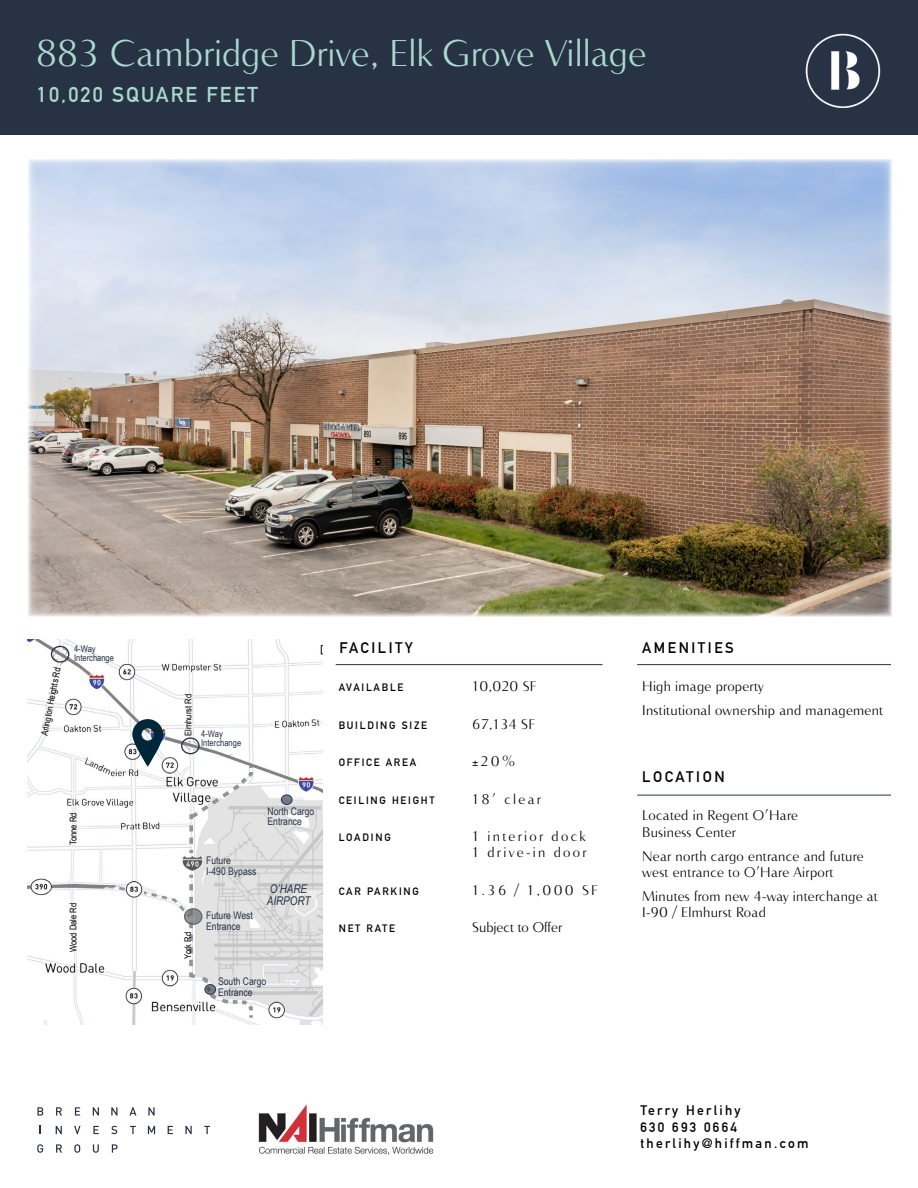
<style>
.page{position:relative;width:918px;height:1188px;background:#fff}
.page>*{position:absolute;margin:0;border:0;box-sizing:border-box;transform-origin:0 0}
.t1{font:300 36px "Accent Graphic";color:#aadacd}
.t2{font:700 21px "DIN Alternate";letter-spacing:.1em;color:#aadacd}
.t3{font:700 15px "DIN Alternate";letter-spacing:.17em;color:#000}
.t4{font:300 13.5px/16.2px "Accent Graphic";letter-spacing:.02em;color:#000}
.t5{font:700 13.5px/16.2px "DIN Alternate";letter-spacing:.17em;color:#000}
.t6{font:300 13.5px/16.2px "Accent Graphic";letter-spacing:.17em;color:#000}
.t7{font:300 13.5px "Accent Graphic";color:#000}
.t8{font:italic 12px/12px "Arial Narrow";color:#273244}
.t9{font:10.5px/10.5px "Arial Narrow";color:#273244}
.t10{font:700 10.5px "DIN Alternate";letter-spacing:.17em;color:#000}
.t11{font:9.3px "Arial Narrow";color:#000}
.t12{font:9.3px/9.3px "Arial Narrow";color:#273244}
.s1{font-family:"DIN Alternate";font-weight:700;font-size:10.5px}
</style>
<div class="page">
<div style="left:0;top:0;width:918px;height:135px;background:#273244"></div>
<img style="left:805px;top:33px;width:76px;height:75px">
<div style="left:15px;top:150px;width:890px;height:467px;background:#fff;opacity:.75"></div>
<img style="left:28px;top:639px;width:294px;height:386px">
<svg style="left:187px;top:762px;width:68px;height:95px"></svg>
<div style="left:281px;top:795px;width:11px;height:10px;background:#727884;border-radius:50%"></div>
<div style="left:281px;top:794px;width:12px;height:11px;border:1px solid #273244;border-radius:50%"></div>
<div style="left:181px;top:737px;width:19px;height:17px;border:1px solid #273244;border-radius:50%"></div>
<div style="left:51px;top:646px;width:18px;height:17px;border:1px solid #273244;border-radius:50%"></div>
<svg style="left:105px;top:883px;width:23px;height:9px"></svg>
<svg style="left:141px;top:871px;width:114px;height:150px"></svg>
<svg style="left:185px;top:909px;width:17px;height:15px"></svg>
<div style="left:184px;top:908px;width:19px;height:17px;border:1px solid #696a6d;border-radius:50%"></div>
<svg style="left:205px;top:985px;width:11px;height:9px"></svg>
<div style="left:204px;top:984px;width:12px;height:11px;border:1px solid #273244;border-radius:50%"></div>
<svg style="left:132px;top:719px;width:31px;height:48px"></svg>
<svg style="left:37px;top:1107px;width:6px;height:9px"></svg>
<svg style="left:56px;top:1107px;width:6px;height:9px"></svg>
<svg style="left:75px;top:1107px;width:5px;height:9px"></svg>
<svg style="left:93px;top:1107px;width:6px;height:9px"></svg>
<svg style="left:111px;top:1107px;width:7px;height:9px"></svg>
<svg style="left:129px;top:1107px;width:7px;height:9px"></svg>
<svg style="left:148px;top:1107px;width:7px;height:9px"></svg>
<svg style="left:56px;top:1126px;width:6px;height:8px"></svg>
<svg style="left:74px;top:1126px;width:7px;height:8px"></svg>
<svg style="left:93px;top:1126px;width:6px;height:8px"></svg>
<svg style="left:111px;top:1126px;width:6px;height:8px"></svg>
<svg style="left:37px;top:1144px;width:6px;height:9px"></svg>
<svg style="left:56px;top:1144px;width:6px;height:9px"></svg>
<svg style="left:74px;top:1144px;width:6px;height:9px"></svg>
<svg style="left:93px;top:1144px;width:6px;height:9px"></svg>
<svg style="left:112px;top:1144px;width:6px;height:9px"></svg>
<svg style="left:130px;top:1126px;width:6px;height:8px"></svg>
<svg style="left:148px;top:1126px;width:7px;height:8px"></svg>
<svg style="left:168px;top:1126px;width:5px;height:8px"></svg>
<svg style="left:185px;top:1126px;width:7px;height:8px"></svg>
<svg style="left:204px;top:1126px;width:6px;height:8px"></svg>
<img style="left:258px;top:1104px;width:176px;height:50px">
<hr style="left:637px;top:795px;width:254px;height:1px;background:#273244">
<hr style="left:336px;top:664px;width:266px;height:1px;background:#273244">
<hr style="left:637px;top:664px;width:254px;height:1px;background:#273244">
<h1 class="t1" style="left:35px;top:26px;width:613px">883 Cambridge Drive, Elk Grove Village</h1>
<h2 class="t2" style="left:37px;top:78px;width:223px">10,020 SQUARE FEET</h2>
<p class="t11" style="left:38px;top:734px;width:71px;rotate:-79deg">Arlington Heights Rd</p>
<p class="t12" style="left:74px;top:643px;width:42px">4-Way<br>Interchange</p>
<p class="t11" style="left:66px;top:845px;width:34px;rotate:-90deg">Tonne Rd</p>
<p class="t11" style="left:66px;top:952px;width:51px;rotate:-90deg">Wood Dale Rd</p>
<p class="t11" style="left:181px;top:736px;width:43px;rotate:-90deg">Elmhurst Rd</p>
<p class="t12" style="left:201px;top:729px;width:42px">4-Way<br>Interchange</p>
<p class="t11" style="left:181px;top:959px;width:28px;rotate:-90deg">York Rd</p>
<p class="t9" style="left:267px;top:805px;width:48px">North Cargo<br>Entrance</p>
<p class="t9" style="left:206px;top:855px;width:52px">Future<br>I-490 Bypass</p>
<p class="t9" style="left:206px;top:910px;width:48px">Future West<br>Entrance</p>
<p class="t8" style="left:267px;top:882px;width:45px">O’HARE<br>AIRPORT</p>
<p class="t9" style="left:218px;top:976px;width:50px">South Cargo<br>Entrance</p>
<p class="t3" style="left:339px;top:636px;width:75px">FACILITY</p>
<p class="t10" style="left:339px;top:680px;width:66px">AVAILABLE</p>
<p class="t4" style="left:472px;top:678px;width:66px">10,020 SF</p>
<p class="t10" style="left:339px;top:717px;width:90px">BUILDING SIZE</p>
<p class="t4" style="left:472px;top:715px;width:65px">67,134 SF</p>
<p class="t10" style="left:339px;top:755px;width:79px">OFFICE AREA</p>
<p class="t4" style="left:472px;top:753px;width:45px"><span class="s1">±</span>20%</p>
<p class="t10" style="left:339px;top:792px;width:98px">CEILING HEIGHT</p>
<p class="t4" style="left:472px;top:790px;width:70px">18’ clear</p>
<p class="t10" style="left:339px;top:830px;width:54px">LOADING</p>
<p class="t6" style="left:472px;top:828px;width:116px">1 interior dock<br>1 drive-in door</p>
<p class="t10" style="left:339px;top:883px;width:82px">CAR PARKING</p>
<p class="t4" style="left:472px;top:881px;width:128px">1.36 / 1,000 SF</p>
<p class="t10" style="left:339px;top:921px;width:58px">NET RATE</p>
<p class="t7" style="left:472px;top:917px;width:92px">Subject to Offer</p>
<p class="t3" style="left:642px;top:636px;width:93px">AMENITIES</p>
<p class="t4" style="left:642px;top:674px;width:243px;line-height:24px">High image property<br>Institutional ownership and management</p>
<p class="t3" style="left:642px;top:765px;width:84px">LOCATION</p>
<p class="t4" style="left:642px;top:807px;width:157px">Located in Regent O’Hare<br>Business Center</p>
<p class="t4" style="left:642px;top:847px;width:223px">Near north cargo entrance and future west entrance to O’Hare Airport</p>
<p class="t4" style="left:642px;top:887px;width:237px">Minutes from new 4-way interchange at<br>I-90 / Elmhurst Road</p>
<p class="t5" style="left:640px;top:1102px;width:170px">Terry Herlihy<br>630 693 0664 therlihy@hiffman.com</p>
</div>
